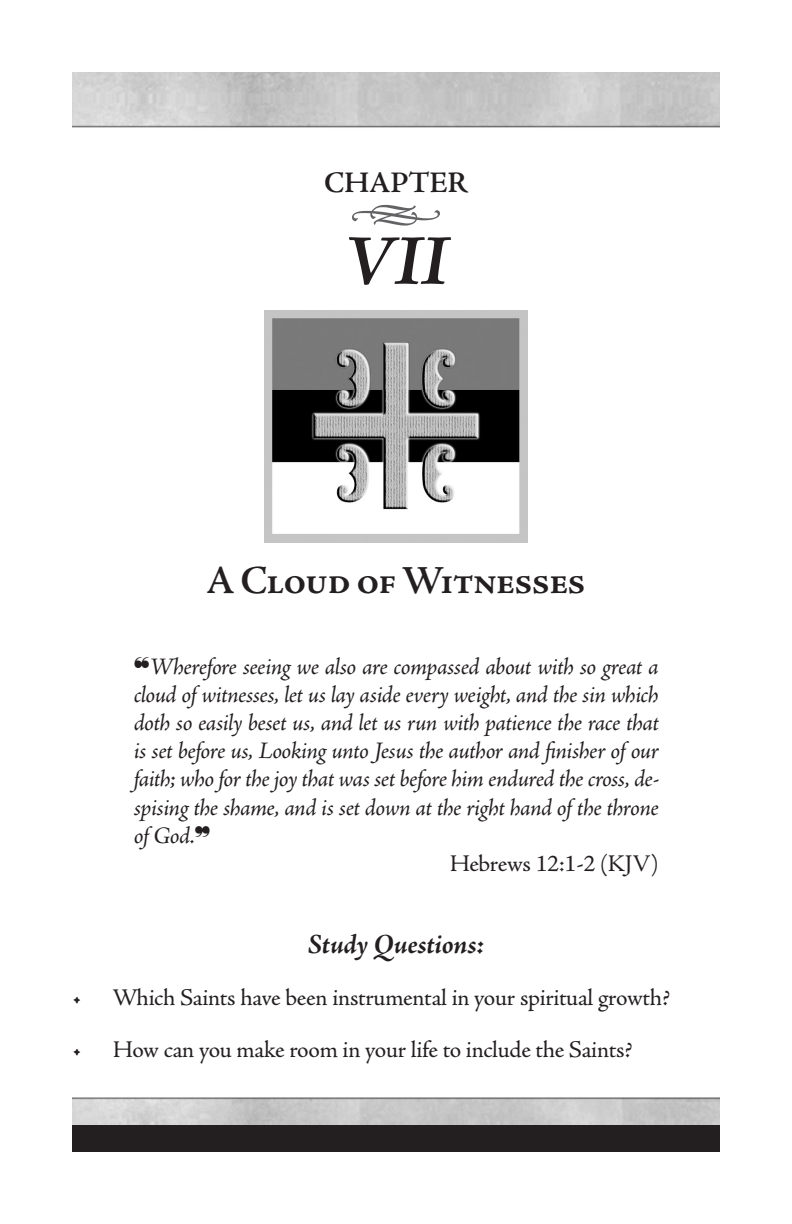
<style>
.page{position:relative;width:792px;height:1224px;background:#fff}
.page>*{position:absolute;margin:0;border:0;box-sizing:border-box;transform-origin:0 0}
.t1{font:italic 700 72px "Adobe Jenson Pro";color:#231f20}
.t2{font:60px "Type Embellishments One Let Plain";color:#636366}
.Text_Indent{font:600 40px "Adobe Jenson Pro";letter-spacing:-.03em;color:#231f20}
.t3{font:600 30px "Adobe Jenson Pro";letter-spacing:-.01em;color:#231f20}
.Text_Indent-2{font:italic 700 28px "Adobe Jenson Pro";letter-spacing:-.01em;color:#231f20}
.Text_NoIndent{font:italic 24px/28.2px "Adobe Jenson Pro";letter-spacing:-.02em;color:#231f20;text-align:justify}
.Text_NoIndent-2{font:24px "Adobe Jenson Pro";letter-spacing:-.015em;color:#231f20}
</style>
<div class="page">
<div style="left:72px;top:1125px;width:648px;height:27px;background:#231f20"></div>
<img style="left:72px;top:72px;width:648px;height:56px">
<img style="left:264px;top:311px;width:264px;height:232px">
<p class="t3" style="left:324px;top:165px;width:145px">CHAPTER</p>
<p class="t2" style="left:349px;top:192px;width:95px">h</p>
<p class="t1" style="left:344px;top:220px;width:106px">VII</p>
<p class="Text_Indent" style="left:206px;top:558px;width:381px">A Cloud of Witnesses</p>
<p class="Text_NoIndent" style="left:134px;top:654px;width:527px">❝Wherefore seeing we also are compassed about with so great a cloud of witnesses, let us lay aside every weight, and the sin which doth so easily beset us, and let us run with patience the race that is set before us, Looking unto Jesus the author and finisher of our faith; who for the joy that was set before him endured the cross, de&shy;spising the shame, and is set down at the right hand of the throne of God.❞</p>
<p class="Text_NoIndent-2" style="left:450px;top:850px;width:210px">Hebrews 12:1-2 (KJV)</p>
<p class="Text_Indent-2" style="left:308px;top:929px;width:178px">Study Questions:</p>
<p class="Text_NoIndent-2" style="left:72px;top:984px;width:599px">• Which Saints have been instrumental in your spiritual growth?</p>
<p class="Text_NoIndent-2" style="left:72px;top:1036px;width:562px">• How can you make room in your life to include the Saints?</p>
</div>
